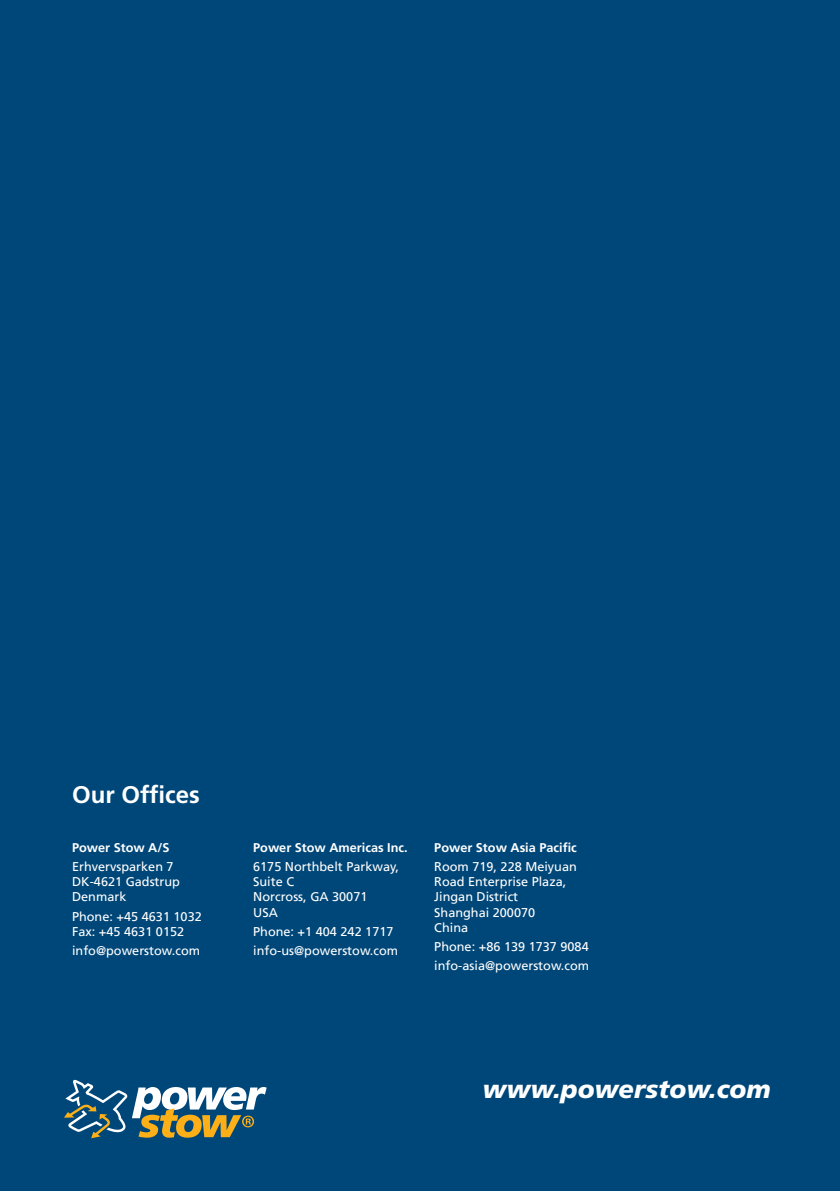
<style>
.page{position:relative;width:840px;height:1191px;background:#fff}
.page>*{position:absolute;margin:0;border:0;box-sizing:border-box;transform-origin:0 0}
.t1{font:italic 900 25.4px "Frutiger LT Std";color:#fff}
.t2{font:700 24px "Frutiger LT Std";color:#fff}
.t3{font:12.6px/15.2px "Frutiger LT";color:#fff}
.t4{font:700 12.6px "Frutiger LT Std";color:#fff}
</style>
<div class="page">
<div style="left:0;top:0;width:839px;height:1191px;background:#004779"></div>
<svg style="left:64px;top:1079px;width:202px;height:59px"></svg>
<h2 class="t2" style="left:72px;top:784px;width:129px">Our Offices</h2>
<p class="t4" style="left:72px;top:842px;width:99px">Power Stow A/S</p>
<p class="t3" style="left:72px;top:860px;width:109px">Erhvervsparken 7<br>DK-4621 Gadstrup<br>Denmark</p>
<p class="t3" style="left:72px;top:909px;width:131px">Phone: +45 4631 1032<br>Fax: +45 4631 0152</p>
<p class="t3" style="left:72px;top:944px;width:129px">info@powerstow.com</p>
<p class="t4" style="left:253px;top:842px;width:156px">Power Stow Americas Inc.</p>
<p class="t3" style="left:253px;top:860px;width:147px">6175 Northbelt Parkway,<br>Suite C<br>Norcross, GA 30071<br>USA</p>
<p class="t3" style="left:253px;top:923px;width:146px;line-height:19.2px">Phone: +1 404 242 1717 info-us@powerstow.com</p>
<p class="t4" style="left:434px;top:842px;width:144px">Power Stow Asia Pacific</p>
<p class="t3" style="left:434px;top:860px;width:144px">Room 719, 228 Meiyuan<br>Road Enterprise Plaza,<br>Jingan District<br>Shanghai 200070<br>China</p>
<p class="t3" style="left:434px;top:938px;width:156px;line-height:19.2px">Phone: +86 139 1737 9084 info-asia@powerstow.com</p>
<h1 class="t1" style="left:482px;top:1080px;width:289px">www.powerstow.com</h1>
</div>
